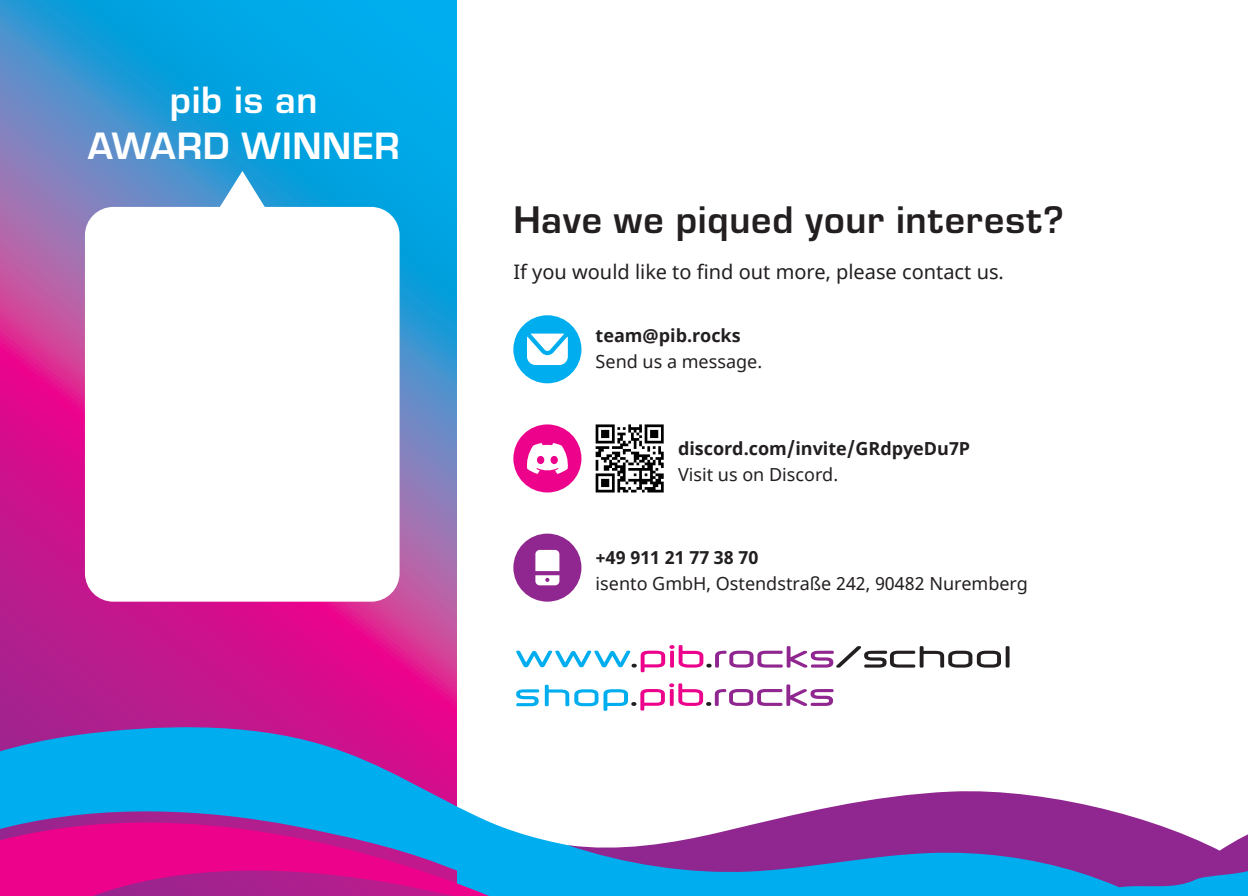
<style>
.page{position:relative;width:1248px;height:896px;background:#fff}
.page>*{position:absolute;margin:0;border:0;box-sizing:border-box;transform-origin:0 0}
.t1{font:700 40px "Eurostile";letter-spacing:.02em;color:#231f20}
.t2{font:700 39.6px/45.6px "Eurostile";letter-spacing:.015em;color:#fff;text-align:center}
.t3{font:20px "Noto Sans";color:#231f20}
.t4{font:18px "Noto Sans";color:#231f20}
.t5{font:700 18px "Noto Sans";color:#231f20}
</style>
<div class="page">
<div style="left:734px;top:891px;width:513px;height:5px;background:#00aeef"></div>
<svg style="left:0;top:0;width:456px;height:722px;background:#7064b8"></svg>
<div style="left:513px;top:533px;width:68px;height:68px;background:#90268f;border-radius:50%"></div>
<svg style="left:535px;top:550px;width:24px;height:35px"></svg>
<div style="left:513px;top:315px;width:68px;height:68px;background:#00aeef;border-radius:50%"></div>
<svg style="left:527px;top:334px;width:40px;height:31px"></svg>
<div style="left:513px;top:424px;width:68px;height:68px;background:#ed028c;border-radius:50%"></div>
<svg style="left:527px;top:443px;width:41px;height:31px"></svg>
<svg style="left:595px;top:424px;width:68px;height:68px"></svg>
<svg style="left:200px;top:171px;width:85px;height:36px"></svg>
<div style="left:85px;top:207px;width:314px;height:394px;background:#fff;border-radius:28px"></div>
<svg style="left:516px;top:645px;width:493px;height:27px"></svg>
<svg style="left:0;top:722px;width:734px;height:174px"></svg>
<svg style="left:567px;top:787px;width:680px;height:104px"></svg>
<svg style="left:516px;top:683px;width:317px;height:28px"></svg>
<h2 class="t2" style="left:88px;top:74px;width:313px">pib is an<br>AWARD WINNER</h2>
<h1 class="t1" style="left:513px;top:191px;width:552px">Have we piqued your interest?</h1>
<p class="t3" style="left:513px;top:258px;width:492px">If you would like to find out more, please contact us.</p>
<p class="t5" style="left:595px;top:322px;width:147px">team@pib.rocks</p>
<p class="t4" style="left:595px;top:349px;width:168px">Send us a message.</p>
<p class="t5" style="left:678px;top:436px;width:294px">discord.com/invite/GRdpyeDu7P</p>
<p class="t4" style="left:678px;top:462px;width:162px">Visit us on Discord.</p>
<p class="t5" style="left:595px;top:545px;width:164px">+49 911 21 77 38 70</p>
<p class="t4" style="left:595px;top:571px;width:434px">isento GmbH, Ostendstraße 242, 90482 Nuremberg</p>
</div>
